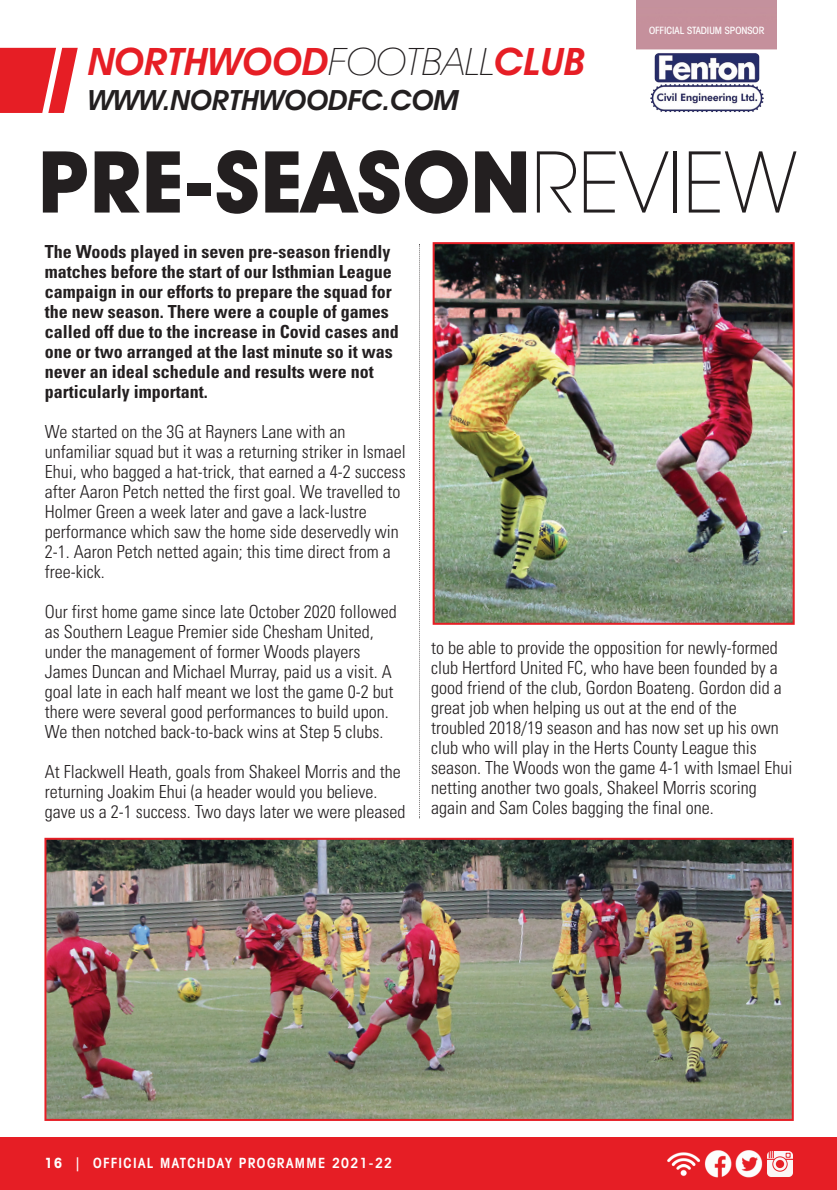
<style>
.page{position:relative;width:837px;height:1190px;background:#fff}
.page>*{position:absolute;margin:0;border:0;box-sizing:border-box;transform-origin:0 0}
.t1{font:700 86px "Avant Garde IT Cby BT";color:#231f20}
.t2{font:italic 600 38px "Avant Garde IT Cby BT";color:#e61e25}
.t3{font:italic 600 28px "Avant Garde IT Cby BT";color:#231f20}
.t4{font:300 condensed 18px/20px "Univers";color:#231f20}
.t5{font:700 condensed 18px/20px "Univers";color:#231f20}
.t6{font:600 condensed 14px "Avant Garde IT Cby BT";letter-spacing:.1em;color:#fff}
.t7{font:500 condensed 10px "Avant Garde IT Cby BT";color:#fff}
.s1{font-weight:200;color:#231f20}
.s2{font-weight:200}
.s3{font-weight:700}
</style>
<div class="page">
<svg style="left:0;top:48px;width:78px;height:65px"></svg>
<img style="left:636px;top:0;width:141px;height:113px">
<div style="left:0;top:1137px;width:837px;height:52px;background:#e61e25"></div>
<svg style="left:419px;top:244px;width:1px;height:574px"></svg>
<img style="left:705px;top:1150px;width:58px;height:28px">
<img style="left:667px;top:1152px;width:38px;height:24px">
<img style="left:767px;top:1151px;width:25px;height:25px">
<img style="left:436px;top:245px;width:356px;height:376px">
<div style="left:433px;top:242px;width:362px;height:382px;border:2px solid #e61e25"></div>
<img style="left:47px;top:840px;width:744px;height:277px">
<div style="left:44px;top:837px;width:750px;height:283px;border:2px solid #e61e25"></div>
<p class="t2" style="left:88px;top:47px;width:498px">NORTHWOOD<span class="s1">FOOTBALL</span>CLUB</p>
<p class="t3" style="left:88px;top:90px;width:372px">WWW.NORTHWOODFC.COM</p>
<p class="t7" style="left:649px;top:27px;width:117px">OFFICIAL STADIUM SPONSOR</p>
<p class="t1" style="left:38px;top:151px;width:760px">PRE-SEASON<span class="s2">REVIEW</span></p>
<p class="t5" style="left:45px;top:243px;width:355px">The Woods played in seven pre-season friendly matches before the start of our Isthmian League campaign in our efforts to prepare the squad for the new season. There were a couple of games called off due to the increase in Covid cases and one or two arranged at the last minute so it was never an ideal schedule and results were not particularly important.</p>
<p class="t4" style="left:45px;top:423px;width:362px">We started on the 3G at Rayners Lane with an unfamiliar squad but it was a returning striker in Ismael Ehui, who bagged a hat-trick, that earned a 4-2 success after Aaron Petch netted the first goal. We travelled to Holmer Green a week later and gave a lack-lustre performance which saw the home side deservedly win 2-1. Aaron Petch netted again; this time direct from a free-kick.</p>
<p class="t4" style="left:45px;top:603px;width:353px">Our first home game since late October 2020 followed as Southern League Premier side Chesham United, under the management of former Woods players James Duncan and Michael Murray, paid us a visit. A goal late in each half meant we lost the game 0-2 but there were several good performances to build upon.</p>
<p class="t4" style="left:45px;top:723px;width:340px">We then notched back-to-back wins at Step 5 clubs.</p>
<p class="t4" style="left:45px;top:763px;width:362px">At Flackwell Heath, goals from Shakeel Morris and the returning Joakim Ehui (a header would you believe. gave us a 2-1 success. Two days later we were pleased</p>
<p class="t4" style="left:431px;top:639px;width:363px">to be able to provide the opposition for newly-formed club Hertford United FC, who have been founded by a good friend of the club, Gordon Boateng. Gordon did a great job when helping us out at the end of the troubled 2018/19 season and has now set up his own club who will play in the Herts County League this season. The Woods won the game 4-1 with Ismael Ehui netting another two goals, Shakeel Morris scoring again and Sam Coles bagging the final one.</p>
<p class="t6" style="left:45px;top:1158px;width:349px"><span class="s3">16</span> | OFFICIAL MATCHDAY PROGRAMME 2021-22</p>
</div>
